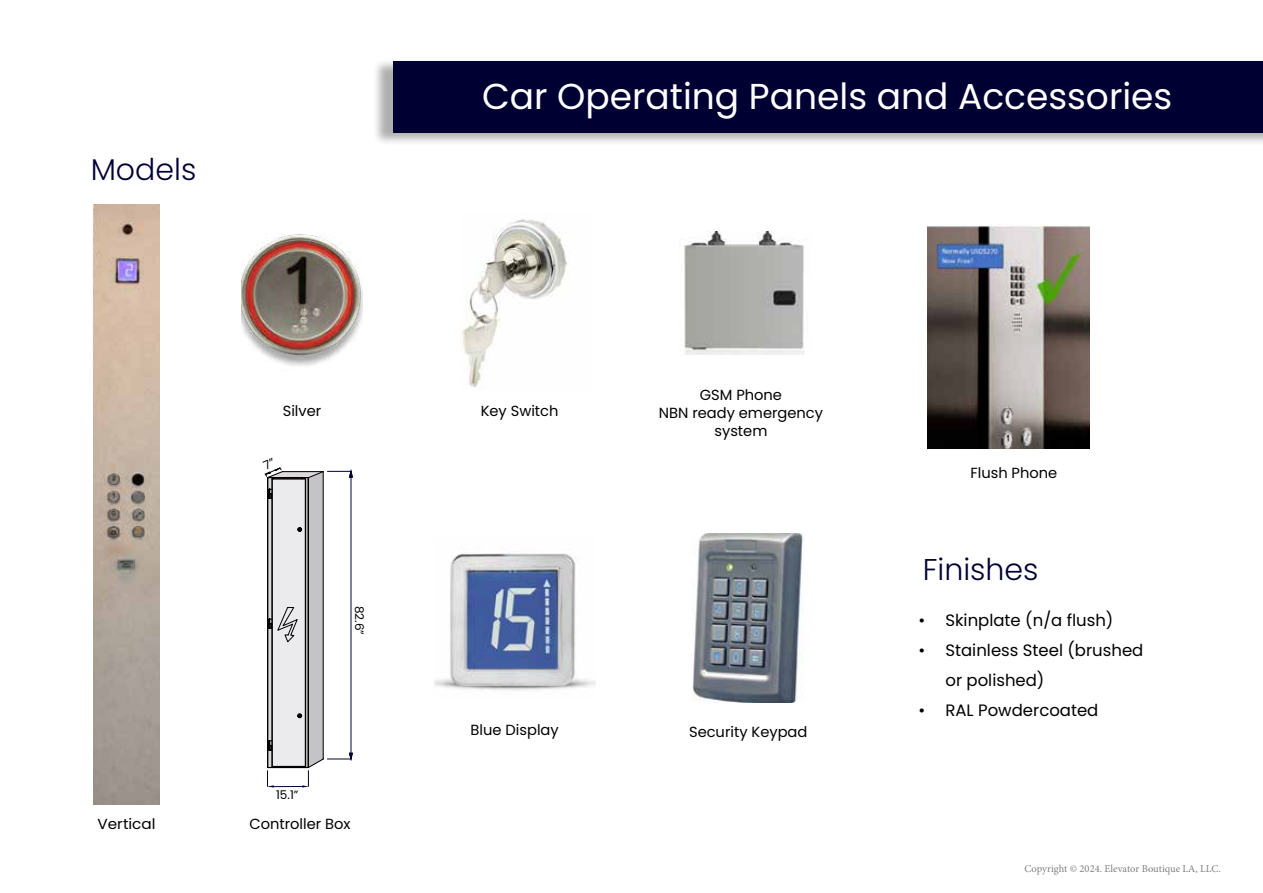
<style>
.page{position:relative;width:1263px;height:893px;background:#fff}
.page>*{position:absolute;margin:0;border:0;box-sizing:border-box;transform-origin:0 0}
.t1{font:36px "Poppins";color:#fff}
.t2{font:300 30px "Poppins";color:#003}
.t3{font:16.5px/30px "Poppins";color:#000}
.t4{font:14.7px/17.5px "Poppins";color:#000;text-align:center}
.t5{font:14.55px "Poppins";color:#000;scale:1.05 1}
.t6{font:12px "Poppins";color:#000}
.t7{font:10.5px "Minion Pro";color:#48484a}
</style>
<div class="page">
<img style="left:927px;top:224px;width:163px;height:225px">
<img style="left:242px;top:234px;width:121px;height:132px">
<img style="left:462px;top:219px;width:106px;height:169px">
<img style="left:691px;top:533px;width:113px;height:169px">
<img style="left:434px;top:553px;width:161px;height:138px">
<img style="left:680px;top:231px;width:124px;height:123px">
<img style="left:94px;top:204px;width:65px;height:600px">
<div style="left:372px;top:59px;width:891px;height:88px;background:#000;opacity:.32"></div>
<div style="left:394px;top:61px;width:869px;height:72px;background:#003"></div>
<svg style="left:264px;top:467px;width:88px;height:320px"></svg>
<h2 class="t2" style="left:91px;top:152px;width:107px">Models</h2>
<h1 class="t1" style="left:482px;top:75px;width:692px">Car Operating Panels and Accessories</h1>
<p class="t5" style="left:98px;top:815px;width:57px">Vertical</p>
<p class="t4" style="left:283px;top:402px;width:40px">Silver</p>
<p class="t4" style="left:481px;top:402px;width:79px">Key Switch</p>
<p class="t6" style="left:366px;top:605px;width:31px;rotate:90deg">82.6”</p>
<p class="t4" style="left:659px;top:387px;width:166px">GSM Phone<br>NBN ready emergency system</p>
<p class="t6" style="left:276px;top:788px;width:24px">15.1”</p>
<p class="t4" style="left:249px;top:815px;width:103px">Controller Box</p>
<p class="t4" style="left:471px;top:721px;width:90px">Blue Display</p>
<p class="t4" style="left:689px;top:723px;width:120px">Security Keypad</p>
<p class="t4" style="left:970px;top:464px;width:88px">Flush Phone</p>
<h2 class="t2" style="left:923px;top:552px;width:117px">Finishes</h2>
<p class="t3" style="left:918px;top:605px;width:196px">• Skinplate (n/a flush)</p>
<p class="t3" style="left:945px;top:635px;width:199px;text-indent:-27px">• Stainless Steel (brushed or polished)</p>
<p class="t3" style="left:918px;top:695px;width:181px">• RAL Powdercoated</p>
<p class="t7" style="left:1024px;top:861px;width:198px">Copyright © 2024. Elevator Boutique LA, LLC.</p>
</div>
